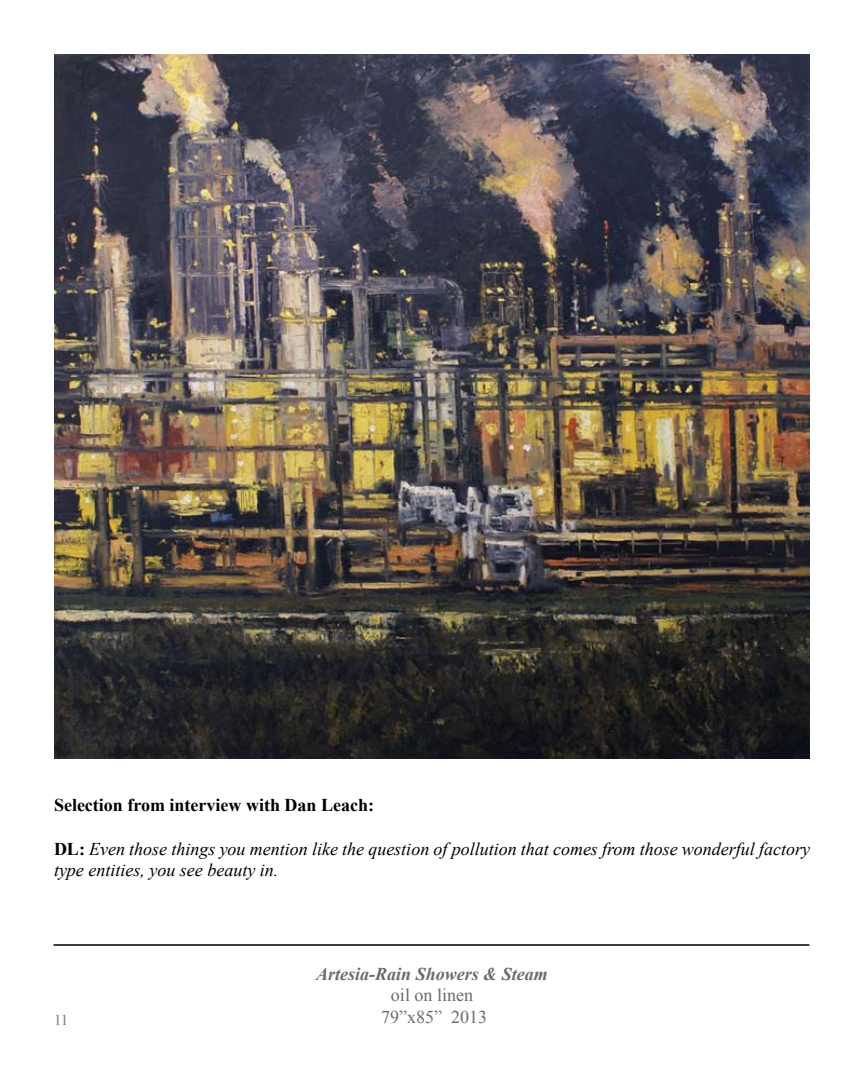
<style>
.page{position:relative;width:864px;height:1080px;background:#fff}
.page>*{position:absolute;margin:0;border:0;box-sizing:border-box;transform-origin:0 0}
.t1{font:italic 18px/21px "Times New Roman";color:#000}
.t2{font:700 18px "Times New Roman";color:#000}
.t3{font:italic 700 18px "Times New Roman";color:#696a6c}
.t4{font:18px/21.6px "Times New Roman";color:#696a6c;text-align:center}
.t5{font:15px "Times New Roman";color:#76777a}
.s1{font-weight:700;font-style:normal}
</style>
<div class="page">
<img style="left:54px;top:54px;width:756px;height:705px">
<hr style="left:53px;top:944px;width:756px;height:2px;background:#000">
<p class="t2" style="left:54px;top:793px;width:322px">Selection from interview with Dan Leach:</p>
<p class="t1" style="left:54px;top:838px;width:758px"><span class="s1">DL:</span> Even those things you mention like the question of pollution that comes from those wonderful factory type entities, you see beauty in.</p>
<p class="t5" style="left:54px;top:1010px;width:16px">11</p>
<p class="t3" style="left:316px;top:961px;width:233px">Artesia-Rain Showers &amp; Steam</p>
<p class="t4" style="left:381px;top:984px;width:107px">oil on linen<br>79”x85” 2013</p>
</div>
